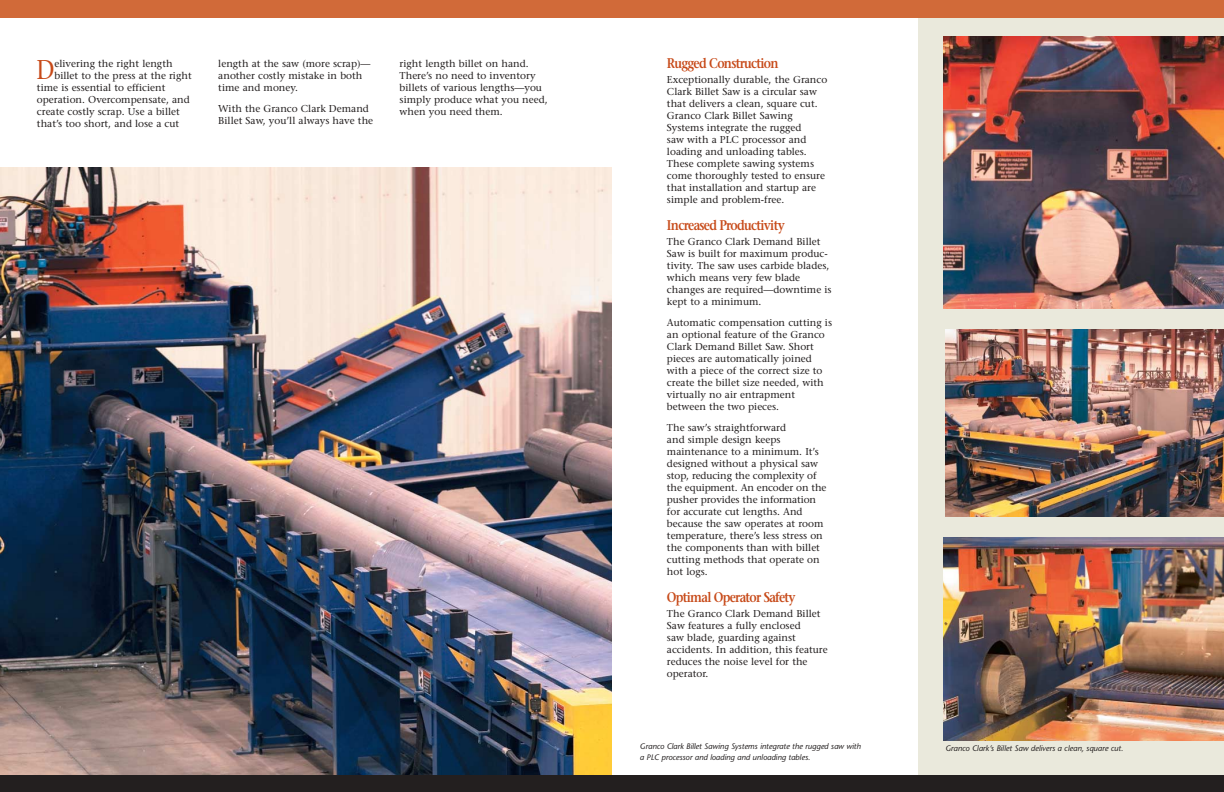
<style>
.page{position:relative;width:1224px;height:792px;background:#fff}
.page>*{position:absolute;margin:0;border:0;box-sizing:border-box;transform-origin:0 0}
.t1{font:27.1px "Stone Serif";color:#c74a19;scale:.85 1}
.t2{font:600 14px "Stone Serif";letter-spacing:-.06em;color:#c74a19;scale:.85 1}
.t3{font:10px/12px "Stone Serif";color:#231f1f}
.t4{font:italic 8px "Stone Sans";letter-spacing:-.005em;color:#231f1f}
</style>
<div class="page">
<div style="left:918px;top:0;width:306px;height:792px;background:#eae9dc"></div>
<img style="left:0;top:167px;width:612px;height:608px">
<img style="left:943px;top:538px;width:281px;height:202px">
<img style="left:945px;top:329px;width:279px;height:187px">
<img style="left:943px;top:36px;width:281px;height:272px">
<div style="left:0;top:0;width:1224px;height:18px;background:#d16a39"></div>
<div style="left:0;top:775px;width:1224px;height:17px;background:#231f1f"></div>
<h1 class="t1" style="left:36px;top:60px;width:23px">D</h1>
<p class="t3" style="left:54px;top:59px;width:120px">elivering the right length</p>
<p class="t3" style="left:54px;top:71px;width:139px">billet to the press at the right</p>
<p class="t3" style="left:37px;top:83px;width:130px">time is essential to efficient</p>
<p class="t3" style="left:37px;top:95px;width:154px">operation. Overcompensate, and</p>
<p class="t3" style="left:37px;top:107px;width:144px">create costly scrap. Use a billet</p>
<p class="t3" style="left:37px;top:119px;width:144px">that’s too short, and lose a cut</p>
<p class="t3" style="left:218px;top:58px;width:154px">length at the saw (more scrap)— another costly mistake in both time and money.</p>
<p class="t3" style="left:218px;top:103px;width:156px">With the Granco Clark Demand<br>Billet Saw, you’ll always have the</p>
<p class="t3" style="left:400px;top:58px;width:150px">right length billet on hand.<br>There’s no need to inventory billets of various lengths—you simply produce what you need, when you need them.</p>
<h2 class="t2" style="left:667px;top:58px;width:133px">Rugged Construction</h2>
<p class="t3" style="left:667px;top:75px;width:162px">Exceptionally durable, the Granco<br>Clark Billet Saw is a circular saw that delivers a clean, square cut.<br>Granco Clark Billet Sawing<br>Systems integrate the rugged<br>saw with a PLC processor and loading and unloading tables.<br>These complete sawing systems come thoroughly tested to ensure that installation and startup are simple and problem-free.</p>
<h2 class="t2" style="left:667px;top:220px;width:140px">Increased Productivity</h2>
<p class="t3" style="left:667px;top:237px;width:166px">The Granco Clark Demand Billet<br>Saw is built for maximum produc&shy;tivity. The saw uses carbide blades, which means very few blade changes are required—downtime is kept to a minimum.</p>
<p class="t3" style="left:667px;top:318px;width:167px">Automatic compensation cutting is an optional feature of the Granco<br>Clark Demand Billet Saw. Short pieces are automatically joined with a piece of the correct size to create the billet size needed, with virtually no air entrapment between the two pieces.</p>
<p class="t3" style="left:667px;top:423px;width:161px">The saw’s straightforward<br>and simple design keeps maintenance to a minimum. It’s designed without a physical saw stop, reducing the complexity of the equipment. An encoder on the pusher provides the information for accurate cut lengths. And because the saw operates at room temperature, there’s less stress on the components than with billet cutting methods that operate on hot logs.</p>
<h2 class="t2" style="left:667px;top:592px;width:153px">Optimal Operator Safety</h2>
<p class="t3" style="left:667px;top:609px;width:162px">The Granco Clark Demand Billet<br>Saw features a fully enclosed<br>saw blade, guarding against accidents. In addition, this feature reduces the noise level for the operator.</p>
<p class="t4" style="left:640px;top:743px;width:222px">Granco Clark Billet Sawing Systems integrate the rugged saw with</p>
<p class="t4" style="left:945px;top:745px;width:179px">Granco Clark’s Billet Saw delivers a clean, square cut.</p>
<p class="t4" style="left:640px;top:754px;width:172px">a PLC processor and loading and unloading tables.</p>
</div>
